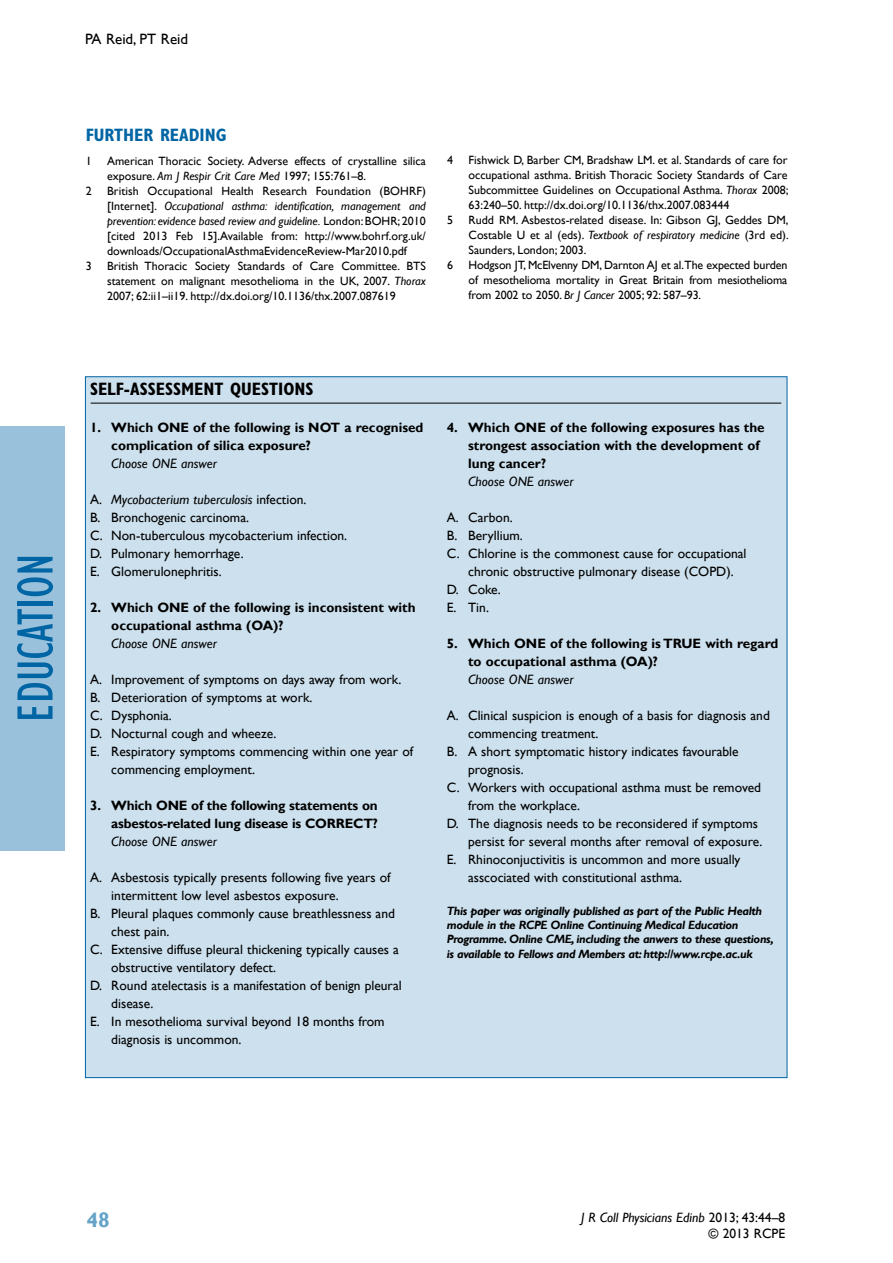
<style>
.page{position:relative;width:893px;height:1263px;background:#fff}
.page>*{position:absolute;margin:0;border:0;box-sizing:border-box;transform-origin:0 0}
.t1{font:condensed 52.5px "Gill Sans";color:#0065a4}
.t2{font:700 21px "Gill Sans";color:#66a3c9}
.t3{font:700 condensed 18px "Gill Sans";color:#000}
.t4{font:700 condensed 18px "Gill Sans";color:#0065a4}
.t5{font:15px "Gill Sans";color:#000}
.t6{font:13.5px/18px "Gill Sans";color:#000}
.t7{font:700 13.5px/18px "Gill Sans";color:#000}
.t8{font:italic 13.5px/15.9px "Gill Sans";color:#000;text-align:right}
.t9{font:12px/15px "Gill Sans";color:#000;text-align:justify}
.t10{font:italic 700 12px/14.4px "Gill Sans";letter-spacing:-.03em;color:#000}
.s1{font-style:italic}
.s2{font-style:normal}
</style>
<div class="page">
<div style="left:0;top:426px;width:64px;height:424px;background:#99c1db"></div>
<div style="left:85px;top:377px;width:702px;height:700px;background:#cce0ed"></div>
<hr style="left:91px;top:403px;width:690px;height:1px;background:#000">
<h1 class="t1" style="left:4px;top:722px;width:170px;rotate:-90deg">education</h1>
<p class="t5" style="left:85px;top:31px;width:105px">PA Reid, PT Reid</p>
<h3 class="t4" style="left:86px;top:124px;width:142px">FURTHER READING</h3>
<p class="t9" style="left:86px;top:153px;width:7px">1</p>
<p class="t9" style="left:107px;top:153px;width:320px">American Thoracic Society. Adverse effects of crystalline silica exposure. <span class="s1">Am J Respir Crit Care Med</span> 1997; 155:761–8.</p>
<p class="t9" style="left:86px;top:183px;width:7px">2</p>
<p class="t9" style="left:107px;top:183px;width:320px">British Occupational Health Research Foundation (BOHRF) [Internet]. <span class="s1">Occupational asthma: identification, management and prevention: evidence based review and guideline.</span> London: BOHR; 2010 [cited 2013 Feb 15].Available from: http://www.bohrf.org.uk/ downloads/OccupationalAsthmaEvidenceReview-Mar2010.pdf</p>
<p class="t9" style="left:86px;top:258px;width:7px">3</p>
<p class="t9" style="left:107px;top:258px;width:320px">British Thoracic Society Standards of Care Committee. BTS statement on malignant mesothelioma in the UK, 2007. <span class="s1">Thorax </span>2007; 62:ii1–ii19. http://dx.doi.org/10.1136/thx.2007.087619</p>
<p class="t9" style="left:447px;top:153px;width:7px">4</p>
<p class="t9" style="left:468px;top:153px;width:322px">Fishwick D, Barber CM, Bradshaw LM. et al. Standards of care for occupational asthma. British Thoracic Society Standards of Care Subcommittee Guidelines on Occupational Asthma. <span class="s1">Thorax</span> 2008; 63:240–50. http://dx.doi.org/10.1136/thx.2007.083444</p>
<p class="t9" style="left:447px;top:213px;width:7px">5</p>
<p class="t9" style="left:468px;top:213px;width:322px">Rudd RM. Asbestos-related disease. In: Gibson GJ, Geddes DM, Costable U et al (eds). <span class="s1">Textbook of respiratory medicine</span> (3rd ed).<br>Saunders, London; 2003.</p>
<p class="t9" style="left:447px;top:258px;width:7px">6</p>
<p class="t9" style="left:468px;top:258px;width:320px">Hodgson JT, McElvenny DM, Darnton AJ et al.The expected burden of mesothelioma mortality in Great Britain from mesiothelioma from 2002 to 2050. <span class="s1">Br J Cancer</span> 2005; 92: 587–93.</p>
<h3 class="t3" style="left:90px;top:378px;width:225px">SELF-ASSESSMENT QUESTIONS</h3>
<p class="t7" style="left:111px;top:419px;width:314px;text-indent:-21px">1. Which ONE of the following is NOT a recognised complication of silica exposure?</p>
<p class="t8" style="left:111px;top:456px;width:107px">Choose ONE answer</p>
<p class="t6" style="left:90px;top:491px;width:259px">A. <span class="s1">Mycobacterium tuberculosis</span> infection.<br>B. Bronchogenic carcinoma.<br>C. Non-tuberculous mycobacterium infection.<br>D. Pulmonary hemorrhage.<br>E. Glomerulonephritis.</p>
<p class="t7" style="left:111px;top:599px;width:306px;text-indent:-21px">2. Which ONE of the following is inconsistent with occupational asthma (OA)?</p>
<p class="t8" style="left:111px;top:636px;width:107px">Choose ONE answer</p>
<p class="t6" style="left:90px;top:671px;width:313px">A. Improvement of symptoms on days away from work.</p>
<p class="t6" style="left:90px;top:689px;width:224px">B. Deterioration of symptoms at work.</p>
<p class="t6" style="left:90px;top:707px;width:83px">C. Dysphonia.</p>
<p class="t6" style="left:90px;top:725px;width:188px">D. Nocturnal cough and wheeze.</p>
<p class="t6" style="left:90px;top:743px;width:325px">E. Respiratory symptoms commencing within one year of</p>
<p class="t6" style="left:111px;top:761px;width:145px">commencing employment.</p>
<p class="t7" style="left:111px;top:797px;width:268px;text-indent:-21px">3. Which ONE of the following statements on asbestos-related lung disease is CORRE</p>
<p class="t7" style="left:353px;top:815px;width:26px">CT?</p>
<p class="t8" style="left:111px;top:834px;width:107px">Choose ONE answer</p>
<p class="t6" style="left:90px;top:869px;width:302px">A. Asbestosis typically presents following five years of</p>
<p class="t6" style="left:111px;top:887px;width:229px">intermittent low level asbestos exposure.</p>
<p class="t6" style="left:90px;top:905px;width:306px">B. Pleural plaques commonly cause breathlessness and</p>
<p class="t6" style="left:111px;top:923px;width:60px">chest pain.</p>
<p class="t6" style="left:90px;top:941px;width:310px">C. Extensive diffuse pleural thickening typically causes a</p>
<p class="t6" style="left:111px;top:959px;width:166px">obstructive ventilatory defect.</p>
<p class="t6" style="left:90px;top:977px;width:313px">D. Round atelectasis is a manifestation of benign pleural</p>
<p class="t6" style="left:111px;top:995px;width:44px">disease.</p>
<p class="t6" style="left:90px;top:1013px;width:296px">E. In mesothelioma survival beyond 18 months from</p>
<p class="t6" style="left:111px;top:1031px;width:132px">diagnosis is uncommon.</p>
<p class="t7" style="left:468px;top:419px;width:298px;text-indent:-21px">4. Which ONE of the following exposures has the strongest association with the development of lung cancer?</p>
<p class="t8" style="left:468px;top:474px;width:107px">Choose ONE answer</p>
<p class="t6" style="left:447px;top:509px;width:67px">A. Carbon.</p>
<p class="t6" style="left:447px;top:527px;width:77px">B. Beryllium.</p>
<p class="t6" style="left:447px;top:545px;width:301px">C. Chlorine is the commonest cause for occupational</p>
<p class="t6" style="left:468px;top:563px;width:267px">chronic obstructive pulmonary disease (COPD).</p>
<p class="t6" style="left:447px;top:581px;width:56px">D. Coke.</p>
<p class="t6" style="left:447px;top:599px;width:44px">E. Tin.</p>
<p class="t7" style="left:447px;top:635px;width:227px">5. Which ONE of the following is TRUE</p>
<p class="t7" style="left:705px;top:635px;width:75px">with regard</p>
<p class="t7" style="left:468px;top:653px;width:191px">to occupational asthma (OA)?</p>
<p class="t8" style="left:468px;top:672px;width:107px">Choose ONE answer</p>
<p class="t6" style="left:447px;top:707px;width:325px">A. Clinical suspicion is enough of a basis for diagnosis and</p>
<p class="t6" style="left:468px;top:725px;width:132px">commencing treatment.</p>
<p class="t6" style="left:447px;top:743px;width:293px">B. A short symptomatic history indicates favourable</p>
<p class="t6" style="left:468px;top:761px;width:57px">prognosis.</p>
<p class="t6" style="left:447px;top:779px;width:316px">C. Workers with occupational asthma must be removed</p>
<p class="t6" style="left:468px;top:797px;width:113px">from the workplace.</p>
<p class="t6" style="left:447px;top:815px;width:313px">D. The diagnosis needs to be reconsidered if symptoms</p>
<p class="t6" style="left:468px;top:833px;width:296px">persist for several months after removal of exposure.</p>
<p class="t6" style="left:447px;top:851px;width:295px">E. Rhinoconjuctivitis is uncommon and more usually</p>
<p class="t6" style="left:468px;top:869px;width:215px">asscociated with constitutional asthma.</p>
<p class="t10" style="left:447px;top:903px;width:328px">This paper was originally published as part of the Public Health module in the RCPE Online Continuing Medical Education Programme. Online CME, including the anwers to these questions, is available to Fellows and Members at: http://www.rcpe.ac.uk</p>
<h2 class="t2" style="left:87px;top:1207px;width:25px">48</h2>
<p class="t8" style="left:581px;top:1210px;width:206px">J R Coll Physicians Edinb <span class="s2">2013; 43:44–8 © 2013 RCPE</span></p>
</div>
